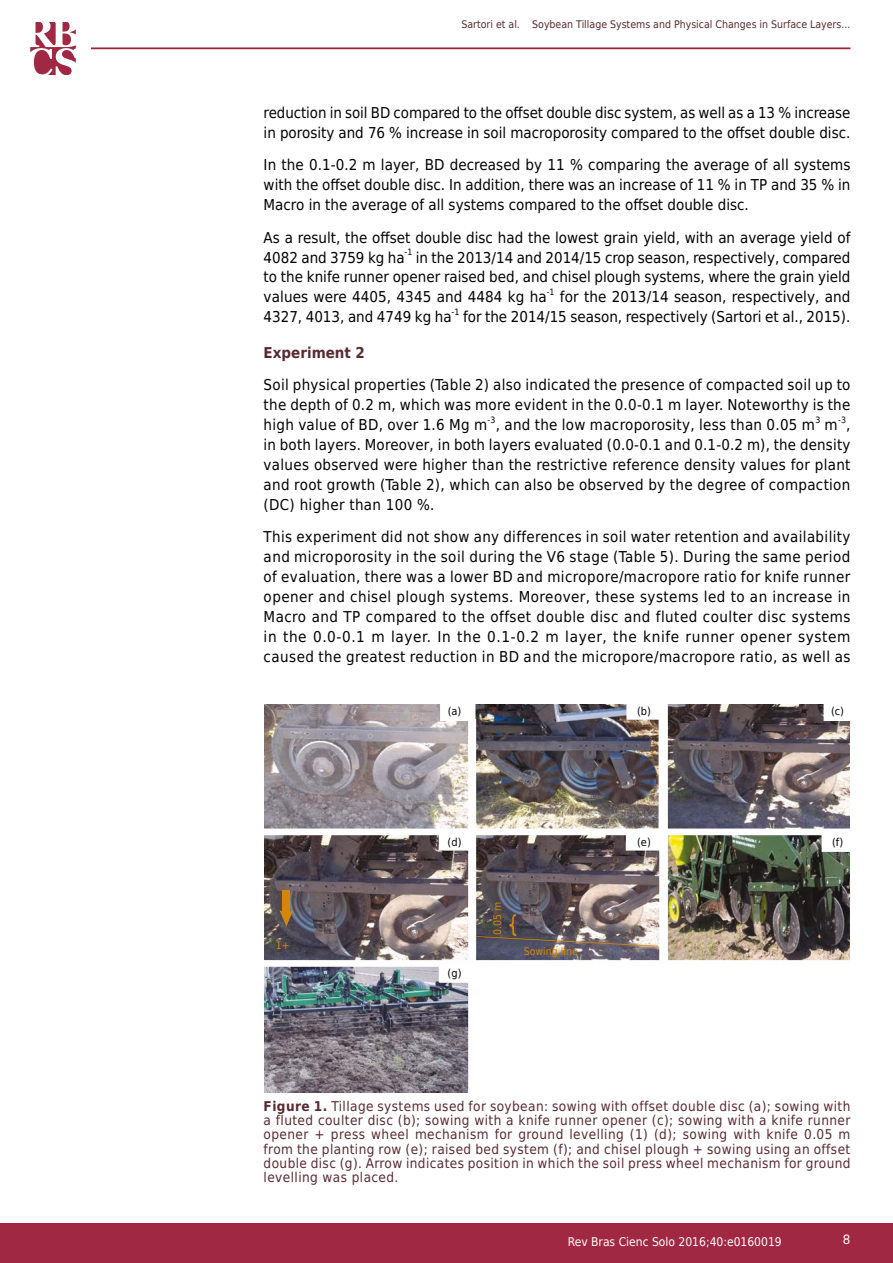
<style>
.page{position:relative;width:893px;height:1263px;background:#fff}
.page>*{position:absolute;margin:0;border:0;box-sizing:border-box;transform-origin:0 0}
.t1{font:15px/20px "DejaVu Sans Condensed";color:#000;text-align:justify}
.t2{font:15px "DejaVu Sans Condensed";letter-spacing:.02em;color:#000}
.t3{font:700 15px "DejaVu Sans Condensed";color:#582931}
.t4{font:13.5px/14.2px "DejaVu Sans Condensed";letter-spacing:.03em;color:#582931;text-align:justify}
.t5{font:13.5px "Akkurat Pro";color:#fff}
.t6{font:12px "DejaVu Sans Condensed";color:#fff}
.t7{font:10.95px "DejaVu Sans Condensed";color:#000}
.t8{font:10.5px "DejaVu Sans Condensed";color:#582931}
.t9{font:10.5px "DejaVu Sans Condensed";color:#d58607}
.t10{font:8.7px "DejaVu Sans Condensed";color:#000}
.s1{font-weight:700}
</style>
<div class="page">
<div style="left:0;top:1223px;width:893px;height:40px;background:#a02842"></div>
<hr style="left:91px;top:47px;width:759px;height:2px;background:#a02842">
<svg style="left:30px;top:22px;width:46px;height:52px"></svg>
<img style="left:264px;top:704px;width:586px;height:388px">
<div style="left:283px;top:890px;width:7px;height:25px;background:#d58607"></div>
<svg style="left:279px;top:910px;width:14px;height:16px"></svg>
<img style="left:476px;top:914px;width:182px;height:33px">
<p class="t8" style="left:461px;top:16px;width:391px">Sartori et al. Soybean Tillage Systems and Physical Changes in Surface Layers...</p>
<p class="t1" style="left:264px;top:102px;width:588px">reduction in soil BD compared to the offset double disc system, as well as a 13 % increase in porosity and 76 % increase in soil macroporosity compared to the offset double disc.</p>
<p class="t1" style="left:264px;top:155px;width:588px">In the 0.1-0.2 m layer, BD decreased by 11 % comparing the average of all systems with the offset double disc. In addition, there was an increase of 11 % in TP and 35 % in Macro in the average of all systems compared to the offset double disc.</p>
<p class="t1" style="left:264px;top:227px;width:588px">As a result, the offset double disc had the lowest grain yield, with an average yield of<br>4082 and 3759 kg ha</p>
<p class="t10" style="left:405px;top:245px;width:9px">-1</p>
<p class="t1" style="left:264px;top:247px;width:588px;text-indent:152px">in the 2013/14 and 2014/15 crop season, respectively, compared to the knife runner opener raised bed, and chisel plough systems, where the grain yield values were 4405, 4345 and 4484 kg ha</p>
<p class="t10" style="left:547px;top:285px;width:9px">-1</p>
<p class="t1" style="left:560px;top:287px;width:292px">for the 2013/14 season, respectively, and</p>
<p class="t1" style="left:264px;top:307px;width:189px">4327, 4013, and 4749 kg ha</p>
<p class="t10" style="left:452px;top:305px;width:9px">-1</p>
<p class="t1" style="left:463px;top:307px;width:389px">for the 2014/15 season, respectively (Sartori et al., 2015).</p>
<p class="t3" style="left:264px;top:340px;width:103px">Experiment 2</p>
<p class="t1" style="left:264px;top:375px;width:588px">Soil physical properties (Table 2) also indicated the presence of compacted soil up to the depth of 0.2 m, which was more evident in the 0.0-0.1 m layer. Noteworthy is the high value of BD, over 1.6 Mg m</p>
<p class="t10" style="left:838px;top:413px;width:9px">-3</p>
<p class="t1" style="left:264px;top:414px;width:588px;text-indent:582px">, in both layers. Moreover, in both layers evaluated (0.0-0.1 and 0.1-0.2 m), the density values observed were higher than the restrictive reference density values for plant and root growth (Table 2), which can also be observed by the degree of compaction (DC) higher than 100 %.</p>
<p class="t1" style="left:264px;top:527px;width:588px">This experiment did not show any differences in soil water retention and availability and microporosity in the soil during the V6 stage (Table 5). During the same period of evaluation, there was a lower BD and micropore/macropore ratio for knife runner opener and chisel plough systems. Moreover, these systems led to an increase in Macro and TP compared to the offset double disc and fluted coulter disc systems in the 0.0-0.1 m layer. In the 0.1-0.2 m layer, the knife runner opener system caused the greatest reduction in BD and the micropore/macropore ratio, as well as</p>
<p class="t10" style="left:488px;top:413px;width:9px">-3</p>
<p class="t2" style="left:496px;top:413px;width:321px">, and the low macroporosity, less than 0.05 m</p>
<p class="t10" style="left:815px;top:413px;width:6px">3</p>
<p class="t1" style="left:825px;top:414px;width:15px">m</p>
<p class="t7" style="left:448px;top:702px;width:15px">(a)</p>
<p class="t7" style="left:637px;top:702px;width:15px">(b)</p>
<p class="t7" style="left:831px;top:702px;width:15px">(c)</p>
<p class="t7" style="left:448px;top:833px;width:15px">(d)</p>
<p class="t7" style="left:637px;top:833px;width:15px">(e)</p>
<p class="t7" style="left:832px;top:833px;width:13px">(f)</p>
<p class="t9" style="left:276px;top:937px;width:15px">1+</p>
<p class="t7" style="left:448px;top:964px;width:15px">(g)</p>
<p class="t9" style="left:489px;top:935px;width:35px;rotate:-90deg">0.05 m</p>
<p class="t9" style="left:524px;top:942px;width:56px">Sowing line</p>
<p class="t4" style="left:264px;top:1099px;width:588px"><span class="s1">Figure 1.</span> Tillage systems used for soybean: sowing with offset double disc (a); sowing with a fluted coulter disc (b); sowing with a knife runner opener (c); sowing with a knife runner opener + press wheel mechanism for ground levelling (1) (d); sowing with knife 0.05 m from the planting row (e); raised bed system (f); and chisel plough + sowing using an offset double disc (g). Arrow indicates position in which the soil press wheel mechanism for ground levelling was placed.</p>
<p class="t6" style="left:568px;top:1231px;width:215px">Rev Bras Cienc Solo 2016;40:e0160019</p>
<p class="t5" style="left:843px;top:1231px;width:9px">8</p>
</div>
